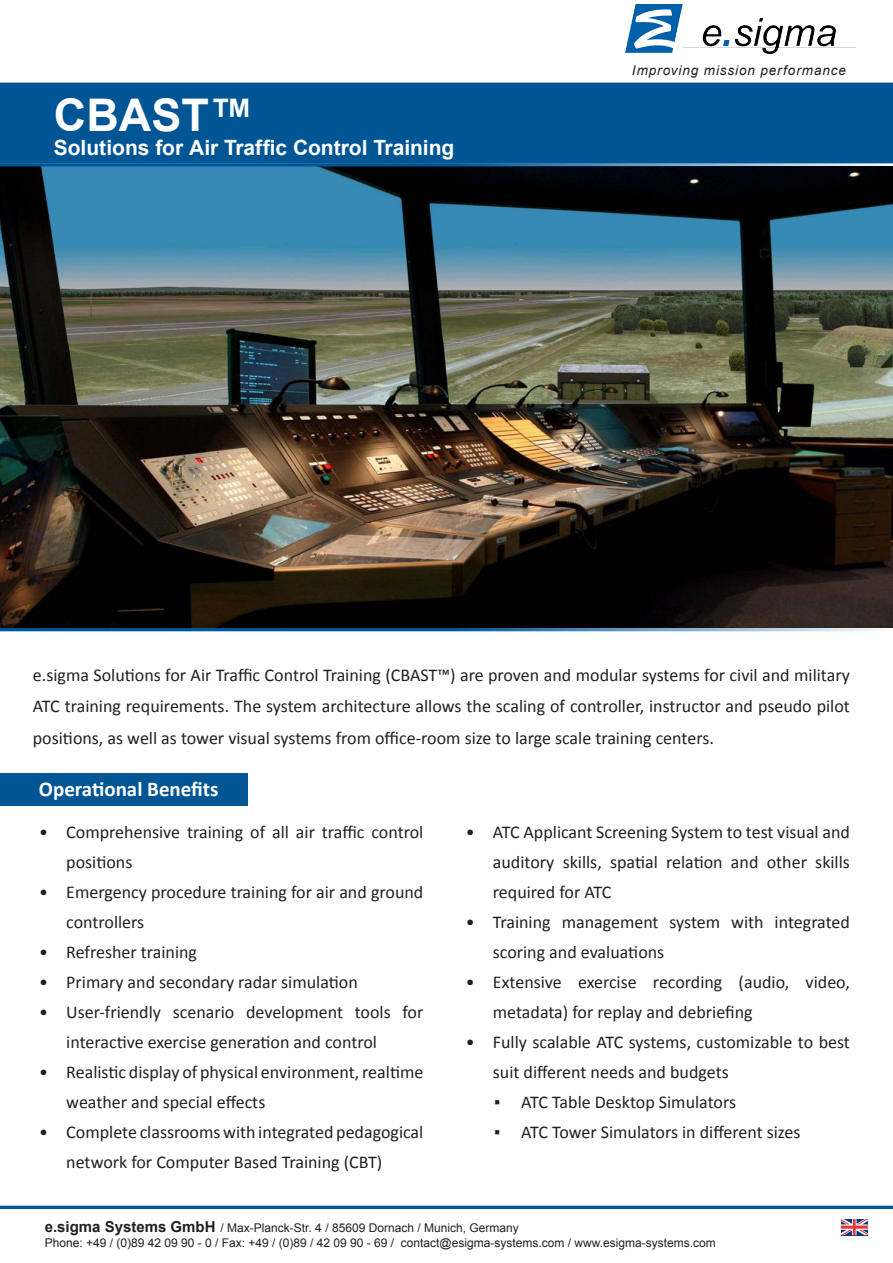
<style>
.page{position:relative;width:893px;height:1263px;background:#fff}
.page>*{position:absolute;margin:0;border:0;box-sizing:border-box;transform-origin:0 0}
.t1{font:700 45px "Arial";color:#fff}
.t2{font:700 21px "Arial";color:#fff}
.t3{font:700 21px "Calibri";color:#fff}
.t4{font:18px/30px "Calibri";color:#231f20}
.t5{font:italic 13.5px "Arial";letter-spacing:.07em;color:#231f20}
.t6{font:12px "Arial";color:#231f20}
.s1{font-weight:700;font-size:15px}
</style>
<div class="page">
<svg style="left:0;top:1205px;width:893px;height:31px"></svg>
<svg style="left:841px;top:1219px;width:27px;height:16px"></svg>
<div style="left:1px;top:83px;width:891px;height:80px;background:#005595"></div>
<img style="left:0;top:167px;width:893px;height:461px">
<svg style="left:0;top:163px;width:893px;height:4px;background:#306c99"></svg>
<hr style="left:0;top:628px;width:893px;height:3px;background:#005595">
<hr style="left:0;top:1206px;width:893px;height:3px;background:#005595">
<img style="left:625px;top:4px;width:231px;height:50px">
<div style="left:0;top:774px;width:248px;height:32px;background:#005595"></div>
<p class="t1" style="left:54px;top:85px;width:201px">CBAST™</p>
<p class="t2" style="left:54px;top:134px;width:402px">Solutions for Air Traffic Control Training</p>
<p class="t5" style="left:632px;top:62px;width:216px">Improving mission performance</p>
<p class="t4" style="left:33px;top:659px;width:819px;line-height:31.5px;text-align:justify">e.sigma Solutions for Air Traffic Control Training (CBAST™) are proven and modular systems for civil and military ATC training requirements. The system architecture allows the scaling of controller, instructor and pseudo pilot positions, as well as tower visual systems from office-room size to large scale training centers.</p>
<p class="t3" style="left:39px;top:776px;width:181px">Operational Benefits</p>
<p class="t4" style="left:66px;top:817px;width:358px;text-indent:-27px">• Comprehensive training of all air traffic control positions</p>
<p class="t4" style="left:66px;top:877px;width:358px;text-indent:-27px">• Emergency procedure training for air and ground controllers</p>
<p class="t4" style="left:39px;top:937px;width:159px">• Refresher training</p>
<p class="t4" style="left:39px;top:967px;width:320px">• Primary and secondary radar simulation</p>
<p class="t4" style="left:66px;top:997px;width:359px;text-indent:-27px">• User-friendly scenario development tools for interactive exercise generation and control</p>
<p class="t4" style="left:66px;top:1057px;width:359px;text-indent:-27px">• Realistic display of physical environment, realtime weather and special effects</p>
<p class="t4" style="left:66px;top:1117px;width:359px;text-indent:-27px">• Complete classrooms with integrated pedagogical network for Computer Based Training (CBT)</p>
<p class="t4" style="left:493px;top:817px;width:359px;text-align:justify;text-indent:-27px">• ATC Applicant Screening System to test visual and auditory skills, spatial relation and other skills required for ATC</p>
<p class="t4" style="left:493px;top:907px;width:359px;text-indent:-27px">• Training management system with integrated scoring and evaluations</p>
<p class="t4" style="left:493px;top:967px;width:359px;text-indent:-27px">• Extensive exercise recording (audio, video, metadata) for replay and debriefing</p>
<p class="t4" style="left:493px;top:1027px;width:359px;text-indent:-27px">• Fully scalable ATC systems, customizable to best suit different needs and budgets</p>
<p class="t4" style="left:494px;top:1087px;width:243px">▪ ATC Table Desktop Simulators</p>
<p class="t4" style="left:494px;top:1117px;width:308px">▪ ATC Tower Simulators in different sizes</p>
<p class="t6" style="left:45px;top:1220px;width:476px"><span class="s1">e.sigma Systems GmbH</span> / Max-Planck-Str. 4 / 85609 Dornach / Munich, Germany</p>
<p class="t6" style="left:45px;top:1234px;width:673px">Phone: +49 / (0)89 42 09 90 - 0 / Fax: +49 / (0)89 / 42 09 90 - 69 / contact@esigma-systems.com / www.esigma-systems.com</p>
</div>
